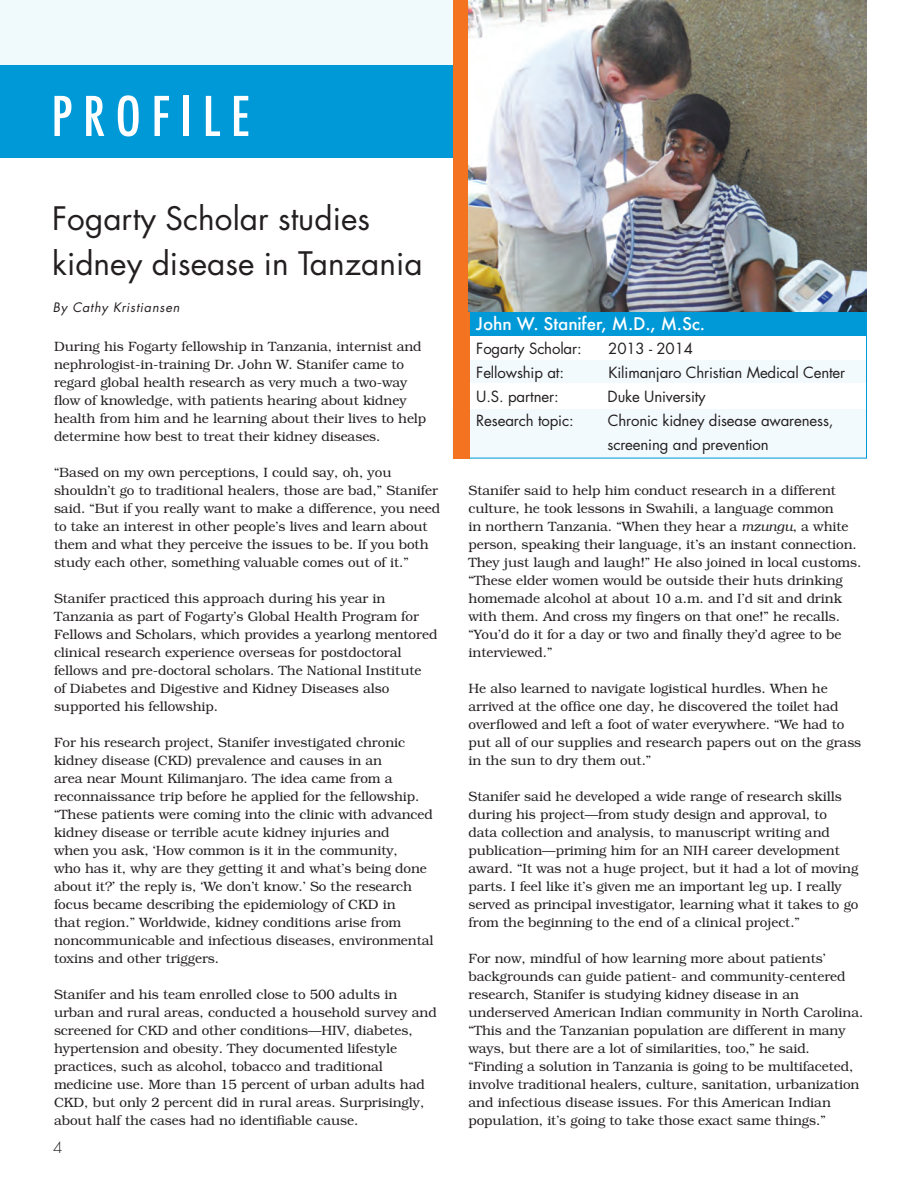
<style>
.page{position:relative;width:918px;height:1188px;background:#fff}
.page>*{position:absolute;margin:0;border:0;box-sizing:border-box;transform-origin:0 0}
.t1{font:500 condensed 53.25px "Futura";letter-spacing:.2em;color:#fff}
.t2{font:31.5px/45px "Futura Std";color:#231f20}
.t3{font:500 17.1px "Futura";letter-spacing:-.01em;color:#fff}
.t4{font:15px/24px "Futura Std";letter-spacing:-.01em;color:#231f20}
.t5{font:300 15px "Futura Std";color:#231f20}
.t6{font:300 13.5px/18px "Bookman Std";letter-spacing:-.005em;color:#231f20}
.t7{font:italic 12.75px "Futura Std";letter-spacing:.06em;color:#231f20}
.s1{font-style:italic}
</style>
<div class="page">
<div style="left:453px;top:409px;width:414px;height:49px;background:#f3fafd"></div>
<div style="left:0;top:0;width:453px;height:65px;background:#f0f9fc"></div>
<div style="left:0;top:65px;width:848px;height:93px;background:#0099d8"></div>
<div style="left:453px;top:360px;width:414px;height:23px;background:#f3fafd"></div>
<div style="left:455px;top:312px;width:412px;height:24px;background:#0099d8"></div>
<div style="left:453px;top:0;width:16px;height:458px;background:#f47321"></div>
<img style="left:469px;top:0;width:398px;height:311px">
<h1 class="t1" style="left:51px;top:82px;width:200px">PROFILE</h1>
<h1 class="t2" style="left:52px;top:197px;width:372px">Fogarty Scholar studies kidney disease in Tanzania</h1>
<p class="t7" style="left:53px;top:299px;width:128px">By Cathy Kristiansen</p>
<p class="t6" style="left:54px;top:338px;width:374px">During his Fogarty fellowship in Tanzania, internist and nephrologist-in-training Dr. John W. Stanifer came to regard global health research as very much a two-way flow of knowledge, with patients hearing about kidney health from him and he learning about their lives to help determine how best to treat their kidney diseases.</p>
<p class="t6" style="left:54px;top:464px;width:388px">“Based on my own perceptions, I could say, oh, you shouldn’t go to traditional healers, those are bad,” Stanifer said. “But if you really want to make a difference, you need to take an interest in other people’s lives and learn about them and what they perceive the issues to be. If you both study each other, something valuable comes out of it.”</p>
<p class="t6" style="left:54px;top:590px;width:385px">Stanifer practiced this approach during his year in Tanzania as part of Fogarty’s Global Health Program for Fellows and Scholars, which provides a yearlong mentored clinical research experience overseas for postdoctoral fellows and pre-doctoral scholars. The National Institute<br>of Diabetes and Digestive and Kidney Diseases also supported his fellowship.</p>
<p class="t6" style="left:54px;top:734px;width:381px">For his research project, Stanifer investigated chronic kidney disease (CKD) prevalence and causes in an<br>area near Mount Kilimanjaro. The idea came from a reconnaissance trip before he applied for the fellowship. “These patients were coming into the clinic with advanced kidney disease or terrible acute kidney injuries and<br>when you ask, ‘How common is it in the community,<br>who has it, why are they getting it and what’s being done about it?’ the reply is, ‘We don’t know.’ So the research focus became describing the epidemiology of CKD in<br>that region.” Worldwide, kidney conditions arise from noncommunicable and infectious diseases, environmental toxins and other triggers.</p>
<p class="t6" style="left:54px;top:986px;width:384px">Stanifer and his team enrolled close to 500 adults in urban and rural areas, conducted a household survey and screened for CKD and other conditions—HIV, diabetes, hypertension and obesity. They documented lifestyle practices, such as alcohol, tobacco and traditional medicine use. More than 15 percent of urban adults had CKD, but only 2 percent did in rural areas. Surprisingly, about half the cases had no identifiable cause.</p>
<p class="t5" style="left:53px;top:1139px;width:11px">4</p>
<p class="t3" style="left:476px;top:312px;width:230px">John W. Stanifer, M.D., M.Sc.</p>
<p class="t4" style="left:476px;top:336px;width:107px">Fogarty Scholar:</p>
<p class="t4" style="left:608px;top:336px;width:86px">2013 - 2014</p>
<p class="t4" style="left:476px;top:360px;width:89px">Fellowship at:</p>
<p class="t4" style="left:609px;top:360px;width:238px">Kilimanjaro Christian Medical Center</p>
<p class="t4" style="left:476px;top:384px;width:84px">U.S. partner:</p>
<p class="t4" style="left:608px;top:384px;width:100px">Duke University</p>
<p class="t4" style="left:476px;top:408px;width:99px">Research topic:</p>
<p class="t4" style="left:608px;top:408px;width:227px">Chronic kidney disease awareness, screening and prevention</p>
<p class="t6" style="left:469px;top:482px;width:394px">Stanifer said to help him conduct research in a different culture, he took lessons in Swahili, a language common<br>in northern Tanzania. “When they hear a <span class="s1">mzungu</span>, a white person, speaking their language, it’s an instant connection.<br>They just laugh and laugh!” He also joined in local customs. “These elder women would be outside their huts drinking homemade alcohol at about 10 a.m. and I’d sit and drink with them. And cross my fingers on that one!” he recalls. “You’d do it for a day or two and finally they’d agree to be interviewed.”</p>
<p class="t6" style="left:469px;top:680px;width:394px">He also learned to navigate logistical hurdles. When he arrived at the office one day, he discovered the toilet had overflowed and left a foot of water everywhere. “We had to put all of our supplies and research papers out on the grass in the sun to dry them out.”</p>
<p class="t6" style="left:469px;top:788px;width:391px">Stanifer said he developed a wide range of research skills during his project—from study design and approval, to data collection and analysis, to manuscript writing and publication—priming him for an NIH career development award. “It was not a huge project, but it had a lot of moving parts. I feel like it’s given me an important leg up. I really served as principal investigator, learning what it takes to go from the beginning to the end of a clinical project.”</p>
<p class="t6" style="left:469px;top:950px;width:396px">For now, mindful of how learning more about patients’ backgrounds can guide patient- and community-centered research, Stanifer is studying kidney disease in an underserved American Indian community in North Carolina. “This and the Tanzanian population are different in many ways, but there are a lot of similarities, too,” he said.</p>
<p class="t6" style="left:469px;top:1057px;width:392px">“Finding a solution in Tanzania is going to be multifaceted, involve traditional healers, culture, sanitation, urbanization and infectious disease issues. For this American Indian population, it’s going to take those exact same things.”</p>
</div>
